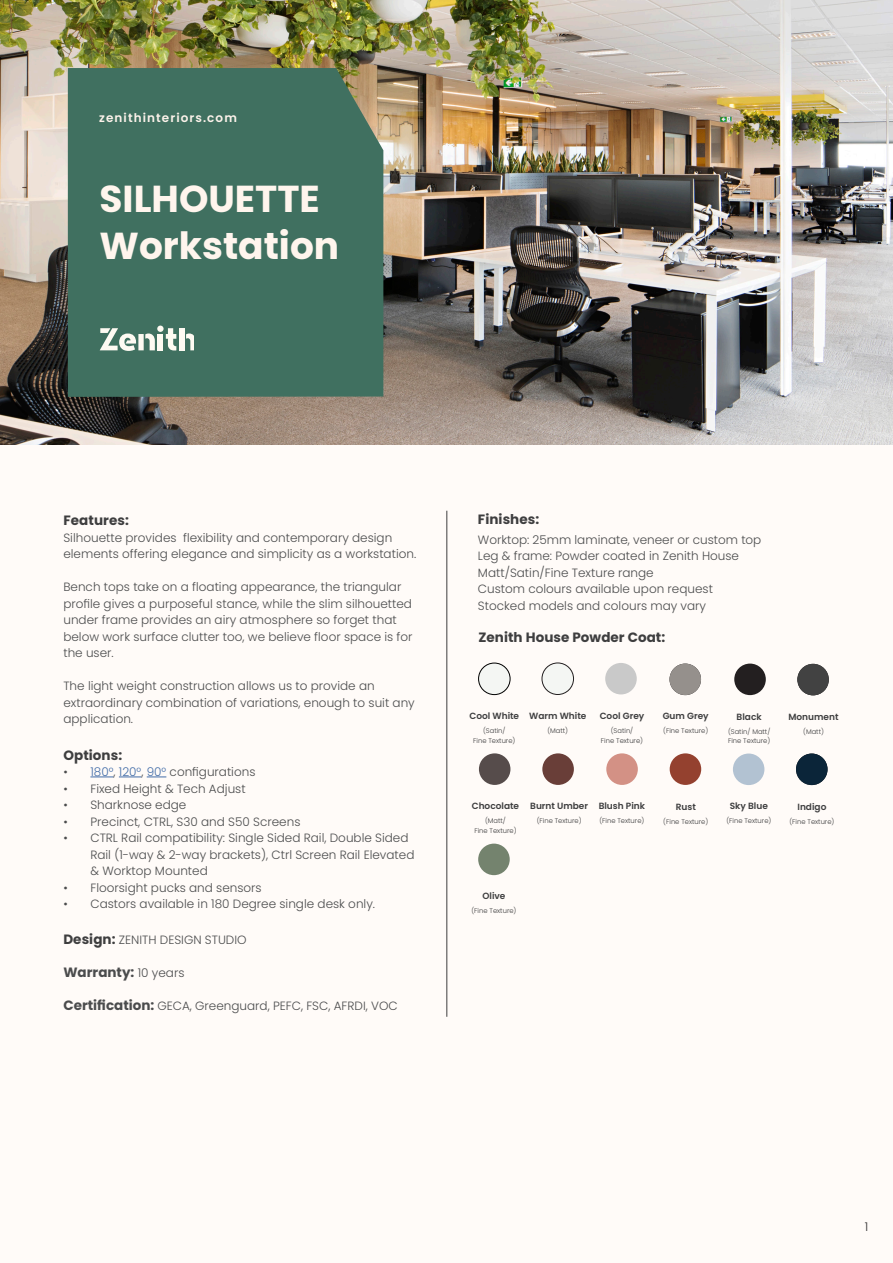
<style>
.page{position:relative;width:893px;height:1263px;background:#fffbf8}
.page>*{position:absolute;margin:0;border:0;box-sizing:border-box;transform-origin:0 0}
.PRODUCT_NAME{font:700 37.5px "Poppins";color:#fff5ed}
.COPY{font:700 13.5px "Poppins";letter-spacing:.005em;color:#3e3e3f}
.COPY-2{font:700 13.5px "Poppins";color:#4b4c4d}
.COPY-3{font:300 12px/16.5px "Poppins";color:#4b4c4d}
.WEBSITE_TOP_LEFT{font:600 12px "Poppins";letter-spacing:.09em;color:#fdf3eb}
.t1{font:300 12px "Poppins";color:#312f30}
.COLOURS_SPECS{font:600 9px "Poppins";color:#3e3e3f}
.COLOURS_SPECS-2{font:300 6.75px/9.8px "Poppins";color:#3e3e3f;text-align:center}
.s1{color:#436da8}
.s2{font-weight:700;font-size:13.5px;color:#3e3e3f}
.s3{font-weight:300;font-size:12px}
.s4{font-weight:700;font-size:13.5px}
</style>
<div class="page">
<hr style="left:447px;top:511px;width:1px;height:506px;background:#3e3e3f">
<svg style="left:90px;top:777px;width:51px;height:1px"></svg>
<svg style="left:147px;top:777px;width:19px;height:1px"></svg>
<img style="left:0;top:0;width:893px;height:444px">
<div style="left:68px;top:68px;width:315px;height:329px;background:#407060"></div>
<div style="left:158px;top:334px;width:5px;height:16px;background:#fefaf2"></div>
<div style="left:157px;top:326px;width:7px;height:6px;background:#fefaf2;border-radius:50%"></div>
<svg style="left:166px;top:328px;width:10px;height:23px"></svg>
<div style="left:179px;top:328px;width:5px;height:22px;background:#fefaf2"></div>
<svg style="left:186px;top:333px;width:8px;height:17px"></svg>
<svg style="left:100px;top:328px;width:55px;height:23px"></svg>
<div style="left:478px;top:844px;width:32px;height:31px;background:#74836e;border-radius:50%"></div>
<div style="left:542px;top:753px;width:32px;height:32px;background:#693e38;border-radius:50%"></div>
<div style="left:734px;top:663px;width:32px;height:32px;background:#231f20;border-radius:50%"></div>
<div style="left:605px;top:663px;width:32px;height:31px;background:#c9c9c9;border-radius:50%"></div>
<div style="left:542px;top:663px;width:31px;height:31px;background:#f4f6f3;border-radius:50%"></div>
<div style="left:542px;top:663px;width:31px;height:31px;border:1px solid #231f20;border-radius:50%"></div>
<div style="left:606px;top:753px;width:32px;height:32px;background:#d39185;border-radius:50%"></div>
<div style="left:733px;top:753px;width:31px;height:32px;background:#b2c2d2;border-radius:50%"></div>
<div style="left:479px;top:753px;width:31px;height:32px;background:#564c4b;border-radius:50%"></div>
<div style="left:670px;top:753px;width:31px;height:32px;background:#94412f;border-radius:50%"></div>
<div style="left:796px;top:753px;width:31px;height:32px;background:#0b2539;border-radius:16px"></div>
<div style="left:669px;top:663px;width:32px;height:32px;background:#95908c;border-radius:16px"></div>
<div style="left:479px;top:663px;width:31px;height:32px;background:#f4f6f3;border-radius:50%"></div>
<div style="left:479px;top:663px;width:31px;height:32px;border:1px solid #000;border-radius:50%"></div>
<img style="left:797px;top:664px;width:32px;height:31px;border-radius:16px">
<p class="WEBSITE_TOP_LEFT" style="left:99px;top:111px;width:139px">zenithinteriors.com</p>
<p class="PRODUCT_NAME" style="left:100px;top:177px;width:222px">SILHOUETTE</p>
<p class="PRODUCT_NAME" style="left:100px;top:224px;width:241px">Workstation</p>
<p class="COPY" style="left:63px;top:513px;width:67px">Features:</p>
<p class="COPY-3" style="left:63px;top:530px;width:354px">Silhouette provides flexibility and contemporary design elements offering elegance and simplicity as a workstation.</p>
<p class="COPY-3" style="left:63px;top:579px;width:351px">Bench tops take on a floating appearance, the triangular profile gives a purposeful stance, while the slim silhouetted under frame provides an airy atmosphere so forget that below work surface clutter too, we believe floor space is for the user.</p>
<p class="COPY-3" style="left:63px;top:678px;width:353px">The light weight construction allows us to provide an extraordinary combination of variations, enough to suit any application.</p>
<p class="COPY" style="left:63px;top:747px;width:60px">Options:</p>
<p class="COPY-3" style="left:63px;top:764px;width:194px">• <span class="s1">180°</span>, <span class="s1">120°</span>, <span class="s1">90°</span> configurations</p>
<p class="COPY-3" style="left:63px;top:780px;width:184px">• Fixed Height &amp; Tech Adjust</p>
<p class="COPY-3" style="left:63px;top:797px;width:124px">• Sharknose edge</p>
<p class="COPY-3" style="left:63px;top:813px;width:239px">• Precinct, CTRL, S30 and S50 Screens</p>
<p class="COPY-3" style="left:90px;top:830px;width:326px;text-indent:-27px">• CTRL Rail compatibility: Single Sided Rail, Double Sided<br>Rail (1-way &amp; 2-way brackets), Ctrl Screen Rail Elevated &amp; Worktop Mounted</p>
<p class="COPY-3" style="left:63px;top:879px;width:200px">• Floorsight pucks and sensors</p>
<p class="COPY-3" style="left:63px;top:896px;width:313px">• Castors available in 180 Degree single desk only.</p>
<p class="COPY-3" style="left:63px;top:932px;width:185px"><span class="s2">Design:</span> ZENITH DESIGN STUDIO</p>
<p class="COPY-2" style="left:63px;top:964px;width:123px">Warranty: <span class="s3">10 years</span></p>
<p class="COPY-3" style="left:63px;top:998px;width:336px"><span class="s4">Certification:</span> GECA, Greenguard, PEFC, FSC, AFRDI, VOC</p>
<p class="COPY" style="left:478px;top:512px;width:63px">Finishes:</p>
<p class="COPY-3" style="left:478px;top:531px;width:285px">Worktop: 25mm laminate, veneer or custom top</p>
<p class="COPY-3" style="left:478px;top:548px;width:263px">Leg &amp; frame: Powder coated in Zenith House<br>Matt/Satin/Fine Texture range</p>
<p class="COPY-3" style="left:478px;top:581px;width:236px">Custom colours available upon request<br>Stocked models and colours may vary</p>
<p class="COPY" style="left:478px;top:629px;width:188px">Zenith House Powder Coat:</p>
<p class="COLOURS_SPECS" style="left:469px;top:710px;width:51px">Cool White</p>
<p class="COLOURS_SPECS-2" style="left:473px;top:726px;width:44px">(Satin/<br>Fine Texture)</p>
<p class="COLOURS_SPECS" style="left:529px;top:710px;width:59px">Warm White</p>
<p class="COLOURS_SPECS-2" style="left:547px;top:726px;width:22px">(Matt)</p>
<p class="COLOURS_SPECS" style="left:600px;top:710px;width:46px">Cool Grey</p>
<p class="COLOURS_SPECS-2" style="left:601px;top:726px;width:44px">(Satin/<br>Fine Texture)</p>
<p class="COLOURS_SPECS" style="left:663px;top:710px;width:47px">Gum Grey</p>
<p class="COLOURS_SPECS-2" style="left:663px;top:726px;width:46px">(Fine Texture)</p>
<p class="COLOURS_SPECS" style="left:737px;top:711px;width:27px">Black</p>
<p class="COLOURS_SPECS-2" style="left:728px;top:726px;width:44px;text-align:left">(Satin/ Matt/<br>Fine Texture)</p>
<p class="COLOURS_SPECS" style="left:788px;top:711px;width:52px">Monument</p>
<p class="COLOURS_SPECS-2" style="left:803px;top:727px;width:22px">(Matt)</p>
<p class="COLOURS_SPECS" style="left:472px;top:801px;width:49px">Chocolate</p>
<p class="COLOURS_SPECS-2" style="left:474px;top:816px;width:44px">(Matt/<br>Fine Texture)</p>
<p class="COLOURS_SPECS" style="left:530px;top:801px;width:59px">Burnt Umber</p>
<p class="COLOURS_SPECS-2" style="left:537px;top:816px;width:46px">(Fine Texture)</p>
<p class="COLOURS_SPECS" style="left:599px;top:801px;width:48px">Blush Pink</p>
<p class="COLOURS_SPECS-2" style="left:599px;top:816px;width:46px">(Fine Texture)</p>
<p class="COLOURS_SPECS" style="left:676px;top:801px;width:22px">Rust</p>
<p class="COLOURS_SPECS-2" style="left:663px;top:816px;width:46px">(Fine Texture)</p>
<p class="COLOURS_SPECS" style="left:730px;top:801px;width:40px">Sky Blue</p>
<p class="COLOURS_SPECS-2" style="left:726px;top:816px;width:46px">(Fine Texture)</p>
<p class="COLOURS_SPECS" style="left:797px;top:801px;width:30px">Indigo</p>
<p class="COLOURS_SPECS-2" style="left:789px;top:816px;width:46px">(Fine Texture)</p>
<p class="COLOURS_SPECS" style="left:482px;top:891px;width:25px">Olive</p>
<p class="COLOURS_SPECS-2" style="left:471px;top:906px;width:46px">(Fine Texture)</p>
<p class="t1" style="left:865px;top:1220px;width:5px">1</p>
</div>
